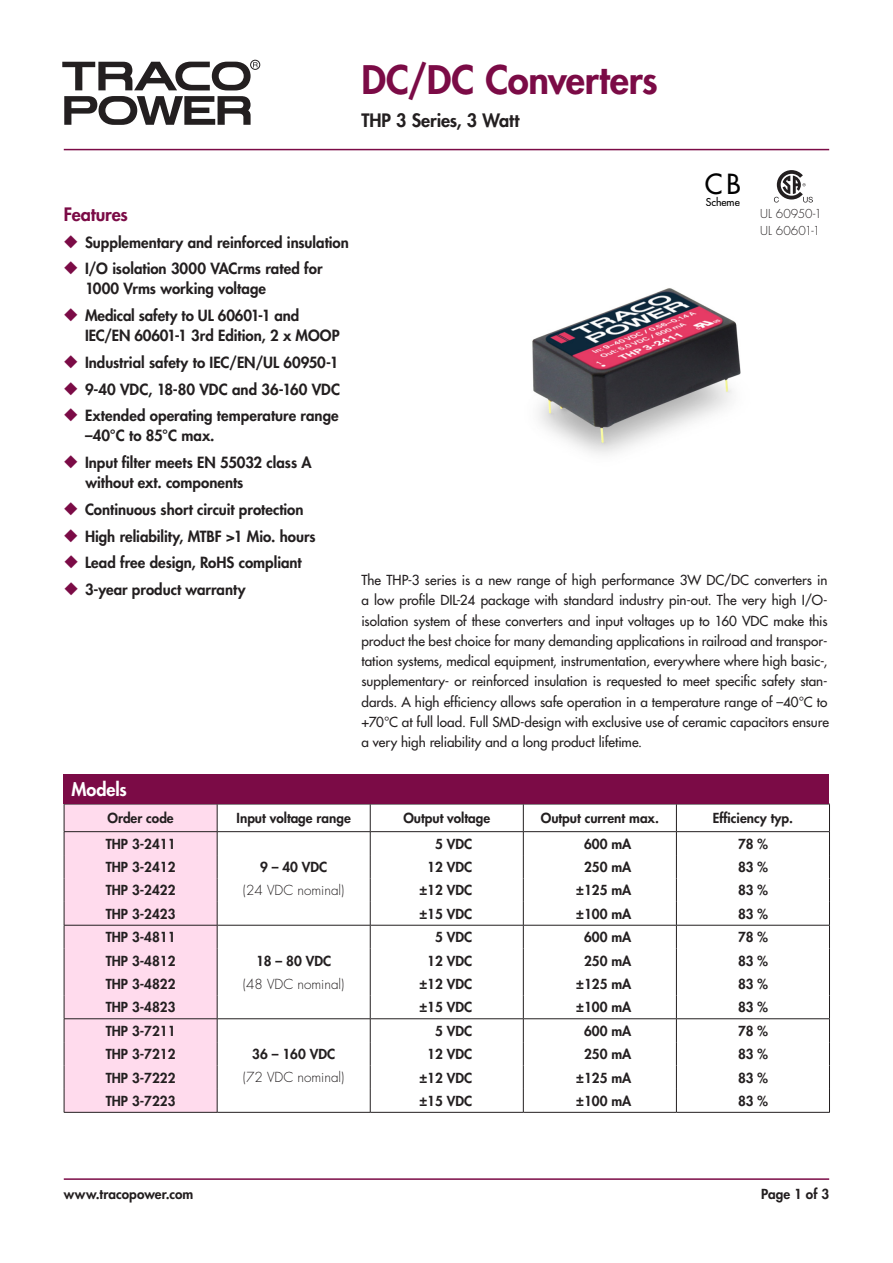
<style>
.page{position:relative;width:893px;height:1263px;background:#fff}
.page>*{position:absolute;margin:0;border:0;box-sizing:border-box;transform-origin:0 0}
.t1{font:800 38.25px "Futura";letter-spacing:-.005em;color:#7b0b46}
.t2{font:27px "Futura";color:#000001}
.t3{font:800 18px "Futura";letter-spacing:-.01em;color:#231f20}
.t4{font:800 18px "Futura";letter-spacing:-.01em;color:#7b0b46}
.t5{font:800 18px "Futura";letter-spacing:-.005em;color:#fff}
.t6{font:800 15px/20.2px "Futura";color:#231f20}
.t7{font:13.5px/20.2px "Futura";letter-spacing:-.005em;color:#231f20;text-align:justify}
.t8{font:800 13.5px "Futura";color:#231f20}
.t9{font:300 13.5px "Futura";color:#231f20}
.t10{font:300 12px/17.2px "Futura";letter-spacing:.01em;color:#231f20}
.t11{font:10.5px "Futura";color:#000001}
.s1{color:#7b0b46}
</style>
<div class="page">
<div style="left:250px;top:60px;width:10px;height:10px;border:1px solid #231f20;border-radius:50%"></div>
<svg style="left:64px;top:96px;width:187px;height:29px"></svg>
<svg style="left:62px;top:62px;width:196px;height:28px"></svg>
<hr style="left:64px;top:1178px;width:765px;height:2px;background:#7b0b46">
<hr style="left:64px;top:149px;width:765px;height:1px;background:#7b0b46">
<img style="left:532px;top:288px;width:209px;height:166px">
<div style="left:65px;top:805px;width:152px;height:307px;background:#ffdbed"></div>
<hr style="left:64px;top:804px;width:153px;height:1px;background:#231f20">
<hr style="left:217px;top:804px;width:153px;height:1px;background:#231f20">
<hr style="left:370px;top:804px;width:153px;height:1px;background:#231f20">
<hr style="left:523px;top:804px;width:153px;height:1px;background:#231f20">
<hr style="left:676px;top:804px;width:154px;height:1px;background:#231f20">
<hr style="left:64px;top:831px;width:153px;height:1px;background:#231f20">
<hr style="left:217px;top:831px;width:153px;height:1px;background:#231f20">
<hr style="left:370px;top:831px;width:153px;height:1px;background:#231f20">
<hr style="left:523px;top:831px;width:153px;height:1px;background:#231f20">
<hr style="left:676px;top:831px;width:154px;height:1px;background:#231f20">
<hr style="left:64px;top:925px;width:153px;height:1px;background:#231f20">
<hr style="left:217px;top:925px;width:153px;height:1px;background:#231f20">
<hr style="left:370px;top:925px;width:153px;height:1px;background:#231f20">
<hr style="left:523px;top:925px;width:153px;height:1px;background:#231f20">
<hr style="left:676px;top:925px;width:154px;height:1px;background:#231f20">
<hr style="left:64px;top:1018px;width:153px;height:1px;background:#231f20">
<hr style="left:217px;top:1018px;width:153px;height:1px;background:#231f20">
<hr style="left:370px;top:1018px;width:153px;height:1px;background:#231f20">
<hr style="left:523px;top:1018px;width:153px;height:1px;background:#231f20">
<hr style="left:676px;top:1018px;width:154px;height:1px;background:#231f20">
<svg style="left:64px;top:804px;width:1px;height:308px"></svg>
<svg style="left:217px;top:804px;width:1px;height:308px"></svg>
<svg style="left:370px;top:804px;width:1px;height:308px"></svg>
<svg style="left:523px;top:804px;width:1px;height:308px"></svg>
<svg style="left:676px;top:804px;width:1px;height:308px"></svg>
<svg style="left:829px;top:804px;width:1px;height:308px"></svg>
<hr style="left:64px;top:1112px;width:153px;height:1px;background:#231f20">
<hr style="left:217px;top:1112px;width:153px;height:1px;background:#231f20">
<hr style="left:370px;top:1112px;width:153px;height:1px;background:#231f20">
<hr style="left:523px;top:1112px;width:153px;height:1px;background:#231f20">
<hr style="left:676px;top:1112px;width:154px;height:1px;background:#231f20">
<div style="left:64px;top:774px;width:765px;height:30px;background:#7b0b46"></div>
<svg style="left:774px;top:170px;width:39px;height:33px"></svg>
<h1 class="t1" style="left:361px;top:56px;width:298px">DC/DC Converters</h1>
<h3 class="t3" style="left:361px;top:109px;width:159px">THP 3 Series, 3 Watt</h3>
<h2 class="t2" style="left:705px;top:167px;width:38px">CB</h2>
<p class="t11" style="left:706px;top:196px;width:36px">Scheme</p>
<h3 class="t4" style="left:64px;top:203px;width:66px">Features</h3>
<p class="t6" style="left:64px;top:232px;width:287px"><span class="s1">◆</span> Supplementary and reinforced insulation</p>
<p class="t6" style="left:85px;top:258px;width:239px;text-indent:-21px"><span class="s1">◆</span> I/O isolation 3000 VACrms rated for<br>1000 Vrms working voltage</p>
<p class="t6" style="left:85px;top:305px;width:256px;text-indent:-21px"><span class="s1">◆</span> Medical safety to UL 60601-1 and<br>IEC/EN 60601-1 3rd Edition, 2 x MOOP</p>
<p class="t6" style="left:64px;top:352px;width:276px"><span class="s1">◆</span> Industrial safety to IEC/EN/UL 60950-1</p>
<p class="t6" style="left:64px;top:379px;width:278px"><span class="s1">◆</span> 9-40 VDC, 18-80 VDC and 36-160 VDC</p>
<p class="t6" style="left:85px;top:406px;width:255px;text-indent:-21px"><span class="s1">◆</span> Extended operating temperature range –40°C to 85°C max.</p>
<p class="t6" style="left:85px;top:452px;width:228px;text-indent:-22px"><span class="s1">◆</span> Input filter meets EN 55032 class A without ext. components</p>
<p class="t6" style="left:64px;top:499px;width:241px"><span class="s1">◆</span> Continuous short circuit protection</p>
<p class="t6" style="left:64px;top:526px;width:253px"><span class="s1">◆</span> High reliability, MTBF &gt;1 Mio. hours</p>
<p class="t6" style="left:64px;top:553px;width:239px"><span class="s1">◆</span> Lead free design, RoHS compliant</p>
<p class="t6" style="left:64px;top:579px;width:183px"><span class="s1">◆</span> 3-year product warranty</p>
<p class="t7" style="left:361px;top:570px;width:469px">The THP-3 series is a new range of high performance 3W DC/DC converters in a low profile DIL-24 package with standard industry pin-out. The very high I/O&shy;isolation system of these converters and input voltages up to 160 VDC make this product the best choice for many demanding applications in railroad and transpor&shy;tation systems, medical equipment, instrumentation, everywhere where high basic-, supplementary- or reinforced insulation is requested to meet specific safety stan&shy;dards. A high efficiency allows safe operation in a temperature range of –40°C to +70°C at full load. Full SMD-design with exclusive use of ceramic capacitors ensure a very high reliability and a long product lifetime.</p>
<p class="t10" style="left:760px;top:205px;width:63px">UL 60950-1<br>UL 60601-1</p>
<h3 class="t5" style="left:72px;top:778px;width:57px">Models</h3>
<p class="t8" style="left:108px;top:810px;width:68px">Order code</p>
<p class="t8" style="left:237px;top:810px;width:116px">Input voltage range</p>
<p class="t8" style="left:403px;top:810px;width:88px">Output voltage</p>
<p class="t8" style="left:541px;top:810px;width:120px">Output current max.</p>
<p class="t8" style="left:713px;top:810px;width:82px">Efficiency typ.</p>
<p class="t8" style="left:106px;top:835px;width:71px">THP 3-2411</p>
<p class="t8" style="left:435px;top:835px;width:39px">5 VDC</p>
<p class="t8" style="left:584px;top:835px;width:49px">600 mA</p>
<p class="t8" style="left:738px;top:835px;width:31px">78 %</p>
<p class="t8" style="left:106px;top:858px;width:71px">THP 3-2412</p>
<p class="t8" style="left:260px;top:858px;width:69px">9 – 40 VDC</p>
<p class="t8" style="left:427px;top:858px;width:46px">12 VDC</p>
<p class="t8" style="left:584px;top:858px;width:49px">250 mA</p>
<p class="t8" style="left:738px;top:858px;width:31px">83 %</p>
<p class="t8" style="left:106px;top:882px;width:71px">THP 3-2422</p>
<p class="t9" style="left:243px;top:882px;width:103px">(24 VDC nominal)</p>
<p class="t8" style="left:419px;top:882px;width:54px">±12 VDC</p>
<p class="t8" style="left:576px;top:882px;width:57px">±125 mA</p>
<p class="t8" style="left:738px;top:882px;width:31px">83 %</p>
<p class="t8" style="left:106px;top:905px;width:71px">THP 3-2423</p>
<p class="t8" style="left:419px;top:905px;width:54px">±15 VDC</p>
<p class="t8" style="left:576px;top:905px;width:57px">±100 mA</p>
<p class="t8" style="left:738px;top:905px;width:31px">83 %</p>
<p class="t8" style="left:106px;top:929px;width:71px">THP 3-4811</p>
<p class="t8" style="left:435px;top:929px;width:39px">5 VDC</p>
<p class="t8" style="left:584px;top:929px;width:49px">600 mA</p>
<p class="t8" style="left:738px;top:929px;width:31px">78 %</p>
<p class="t8" style="left:106px;top:952px;width:71px">THP 3-4812</p>
<p class="t8" style="left:256px;top:952px;width:77px">18 – 80 VDC</p>
<p class="t8" style="left:427px;top:952px;width:46px">12 VDC</p>
<p class="t8" style="left:584px;top:952px;width:49px">250 mA</p>
<p class="t8" style="left:738px;top:952px;width:31px">83 %</p>
<p class="t8" style="left:106px;top:975px;width:71px">THP 3-4822</p>
<p class="t9" style="left:243px;top:976px;width:103px">(48 VDC nominal)</p>
<p class="t8" style="left:419px;top:975px;width:54px">±12 VDC</p>
<p class="t8" style="left:576px;top:975px;width:57px">±125 mA</p>
<p class="t8" style="left:738px;top:975px;width:31px">83 %</p>
<p class="t8" style="left:106px;top:999px;width:71px">THP 3-4823</p>
<p class="t8" style="left:419px;top:999px;width:54px">±15 VDC</p>
<p class="t8" style="left:576px;top:999px;width:57px">±100 mA</p>
<p class="t8" style="left:738px;top:999px;width:31px">83 %</p>
<p class="t8" style="left:106px;top:1022px;width:71px">THP 3-7211</p>
<p class="t8" style="left:435px;top:1022px;width:39px">5 VDC</p>
<p class="t8" style="left:584px;top:1022px;width:49px">600 mA</p>
<p class="t8" style="left:738px;top:1022px;width:31px">78 %</p>
<p class="t8" style="left:106px;top:1046px;width:71px">THP 3-7212</p>
<p class="t8" style="left:252px;top:1046px;width:84px">36 – 160 VDC</p>
<p class="t8" style="left:427px;top:1046px;width:46px">12 VDC</p>
<p class="t8" style="left:584px;top:1046px;width:49px">250 mA</p>
<p class="t8" style="left:738px;top:1046px;width:31px">83 %</p>
<p class="t8" style="left:106px;top:1069px;width:71px">THP 3-7222</p>
<p class="t9" style="left:243px;top:1069px;width:103px">(72 VDC nominal)</p>
<p class="t8" style="left:419px;top:1069px;width:54px">±12 VDC</p>
<p class="t8" style="left:576px;top:1069px;width:57px">±125 mA</p>
<p class="t8" style="left:738px;top:1069px;width:31px">83 %</p>
<p class="t8" style="left:106px;top:1092px;width:71px">THP 3-7223</p>
<p class="t8" style="left:419px;top:1092px;width:54px">±15 VDC</p>
<p class="t8" style="left:576px;top:1092px;width:57px">±100 mA</p>
<p class="t8" style="left:738px;top:1092px;width:31px">83 %</p>
<p class="t8" style="left:64px;top:1185px;width:131px">www.tracopower.com</p>
<p class="t8" style="left:761px;top:1185px;width:69px">Page 1 of 3</p>
</div>
